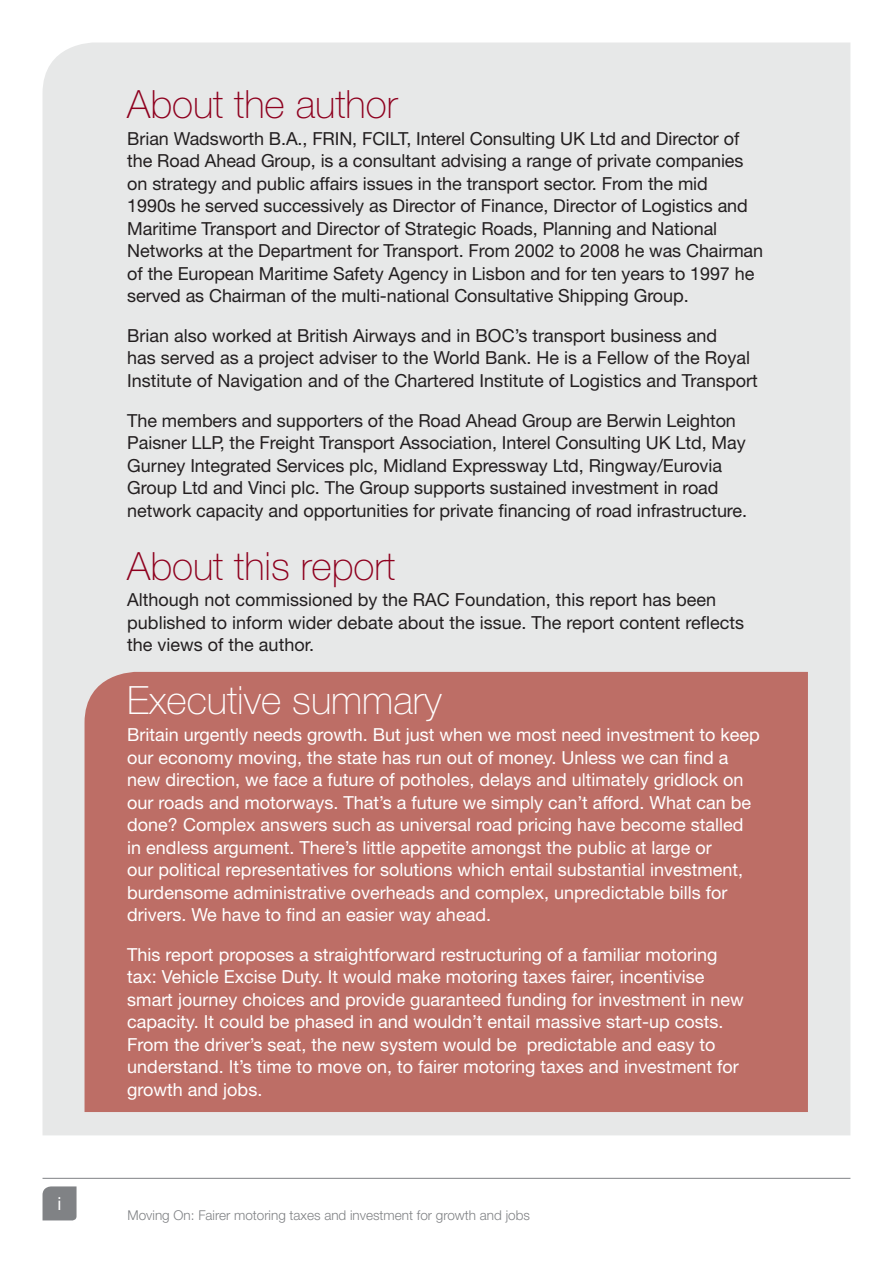
<style>
.page{position:relative;width:893px;height:1263px;background:#fff}
.page>*{position:absolute;margin:0;border:0;box-sizing:border-box;transform-origin:0 0}
.t1{font:100 39px "Helvetica Neue";color:#8e001e}
.t2{font:100 39px "Helvetica Neue";color:#fff}
.t3{font:18px/22.5px "Helvetica Neue";letter-spacing:-.005em;color:#231f20}
.t4{font:18px/22.5px "Helvetica Neue";color:#fff}
.t5{font:300 13.5px "Helvetica Neue";color:#808285}
</style>
<div class="page">
<hr style="left:43px;top:1178px;width:807px;height:1px;background:#808285">
<svg style="left:43px;top:1186px;width:34px;height:34px"></svg>
<div style="left:43px;top:43px;width:807px;height:1092px;background:#e7e8e8"></div>
<div style="left:85px;top:672px;width:723px;height:440px;background:#bd6e66"></div>
<p class="t4" style="left:58px;top:1192px;width:5px">i</p>
<h1 class="t1" style="left:127px;top:82px;width:272px">About the author</h1>
<p class="t3" style="left:127px;top:127px;width:637px">Brian Wadsworth B.A., FRIN, FCILT, Interel Consulting UK Ltd and Director of the Road Ahead Group, is a consultant advising a range of private companies on strategy and public affairs issues in the transport sector. From the mid<br>1990s he served successively as Director of Finance, Director of Logistics and Maritime Transport and Director of Strategic Roads, Planning and National Networks at the Department for Transport. From 2002 to 2008 he was Chairman of the European Maritime Safety Agency in Lisbon and for ten years to 1997 he served as Chairman of the multi-national Consultative Shipping Group.</p>
<p class="t3" style="left:127px;top:324px;width:632px">Brian also worked at British Airways and in BOC’s transport business and<br>has served as a project adviser to the World Bank. He is a Fellow of the Royal<br>Institute of Navigation and of the Chartered Institute of Logistics and Transport</p>
<p class="t3" style="left:127px;top:409px;width:621px">The members and supporters of the Road Ahead Group are Berwin Leighton Paisner LLP, the Freight Transport Association, Interel Consulting UK Ltd, May Gurney Integrated Services plc, Midland Expressway Ltd, Ringway/Eurovia Group Ltd and Vinci plc. The Group supports sustained investment in road network capacity and opportunities for private financing of road infrastructure.</p>
<h1 class="t1" style="left:127px;top:543px;width:270px">About this report</h1>
<p class="t3" style="left:127px;top:588px;width:618px">Although not commissioned by the RAC Foundation, this report has been published to inform wider debate about the issue. The report content reflects the views of the author.</p>
<h1 class="t2" style="left:127px;top:678px;width:316px">Executive summary</h1>
<p class="t4" style="left:127px;top:723px;width:634px">Britain urgently needs growth. But just when we most need investment to keep our economy moving, the state has run out of money. Unless we can find a new direction, we face a future of potholes, delays and ultimately gridlock on our roads and motorways. That’s a future we simply can’t afford. What can be done? Complex answers such as universal road pricing have become stalled in endless argument. There’s little appetite amongst the public at large or<br>our political representatives for solutions which entail substantial investment, burdensome administrative overheads and complex, unpredictable bills for drivers. We have to find an easier way ahead.</p>
<p class="t4" style="left:127px;top:943px;width:618px">This report proposes a straightforward restructuring of a familiar motoring tax: Vehicle Excise Duty. It would make motoring taxes fairer, incentivise smart journey choices and provide guaranteed funding for investment in new capacity. It could be phased in and wouldn’t entail massive start-up costs.<br>From the driver’s seat, the new system would be predictable and easy to understand. It’s time to move on, to fairer motoring taxes and investment for growth and jobs.</p>
<p class="t5" style="left:128px;top:1207px;width:404px">Moving On: Fairer motoring taxes and investment for growth and jobs</p>
</div>
